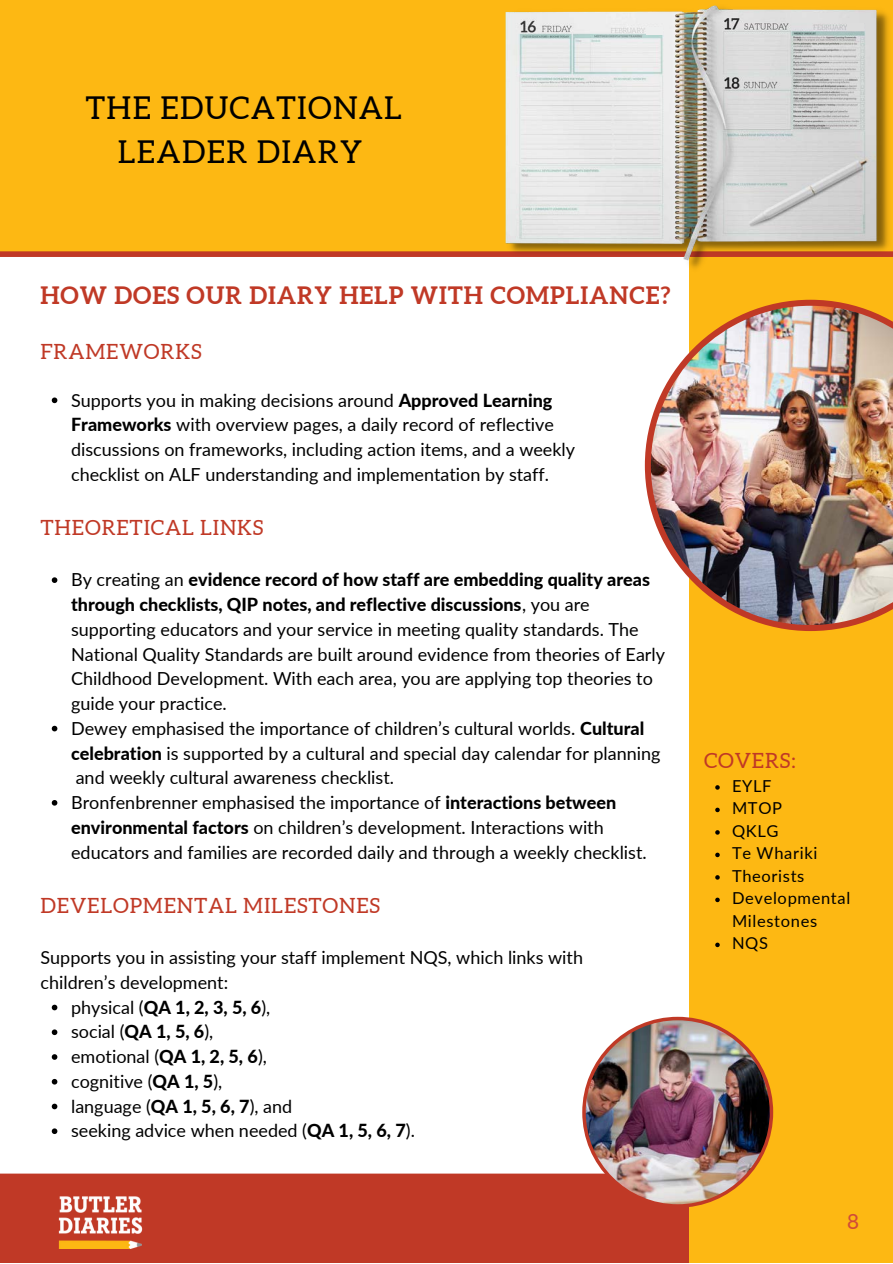
<style>
.page{position:relative;width:893px;height:1264px;background:#fff}
.page>*{position:absolute;margin:0;border:0;box-sizing:border-box;transform-origin:0 0}
.t1{font:31.5px/43.8px "Aleo";letter-spacing:.04em;color:#000;text-align:center}
.t2{font:700 24px "Aleo";letter-spacing:.04em;color:#c03926}
.t3{font:21px "Aleo";letter-spacing:.04em;color:#c03926}
.t4{font:21px "Aleo";color:#d14b38}
.t5{font:18px/24.8px "Lato";color:#000}
.t6{font:16.5px/22.5px "Lato";letter-spacing:.04em;color:#000}
.s1{font-weight:800}
</style>
<div class="page">
<div style="left:0;top:0;width:892px;height:254px;background:#fdb813"></div>
<div style="left:688px;top:254px;width:204px;height:1008px;background:#fdb813"></div>
<div style="left:0;top:1173px;width:892px;height:6px;background:#c03926"></div>
<div style="left:0;top:1179px;width:892px;height:83px;background:#c03926"></div>
<div style="left:688px;top:1150px;width:204px;height:112px;background:#fdb813"></div>
<svg style="left:52px;top:577px;width:5px;height:6px"></svg>
<svg style="left:52px;top:725px;width:5px;height:6px"></svg>
<svg style="left:52px;top:800px;width:5px;height:5px"></svg>
<svg style="left:52px;top:1004px;width:5px;height:6px"></svg>
<svg style="left:52px;top:1029px;width:5px;height:6px"></svg>
<svg style="left:52px;top:1054px;width:5px;height:5px"></svg>
<svg style="left:52px;top:1078px;width:5px;height:6px"></svg>
<svg style="left:52px;top:1103px;width:5px;height:6px"></svg>
<svg style="left:52px;top:1128px;width:5px;height:5px"></svg>
<div style="left:0;top:251px;width:892px;height:6px;background:#c03926"></div>
<img style="left:505px;top:5px;width:387px;height:269px">
<div style="left:847px;top:24px;width:16px;height:7px;background:#ddd"></div>
<div style="left:645px;top:27px;width:17px;height:8px;background:#eeefef"></div>
<img style="left:58px;top:1196px;width:84px;height:52px">
<svg style="left:52px;top:397px;width:5px;height:6px"></svg>
<svg style="left:715px;top:785px;width:4px;height:4px"></svg>
<svg style="left:715px;top:807px;width:4px;height:5px"></svg>
<svg style="left:715px;top:830px;width:4px;height:4px"></svg>
<svg style="left:715px;top:852px;width:4px;height:5px"></svg>
<svg style="left:715px;top:875px;width:4px;height:4px"></svg>
<svg style="left:715px;top:897px;width:4px;height:5px"></svg>
<svg style="left:715px;top:942px;width:4px;height:5px"></svg>
<img style="left:644px;top:300px;width:248px;height:331px">
<img style="left:582px;top:1016px;width:191px;height:191px">
<p class="t1" style="left:86px;top:85px;width:318px">THE EDUCATIONAL<br>LEADER DIARY</p>
<p class="t2" style="left:40px;top:281px;width:631px">HOW DOES OUR DIARY HELP WITH COMPLIANCE?</p>
<p class="t3" style="left:40px;top:339px;width:163px">FRAMEWORKS</p>
<p class="t5" style="left:71px;top:387px;width:505px">Supports you in making decisions around <span class="s1">Approved Learning Frameworks</span> with overview pages, a daily record of reflective discussions on frameworks, including action items, and a weekly checklist on ALF understanding and implementation by staff.</p>
<p class="t3" style="left:40px;top:516px;width:224px">THEORETICAL LINKS</p>
<p class="t5" style="left:71px;top:567px;width:595px">By creating an <span class="s1">evidence record of how staff are embedding quality areas through checklists, QIP notes, and reflective discussions</span>, you are supporting educators and your service in meeting quality standards. The National Quality Standards are built around evidence from theories of Early Childhood Development. With each area, you are applying top theories to guide your practice.</p>
<p class="t5" style="left:71px;top:715px;width:591px">Dewey emphasised the importance of children’s cultural worlds. <span class="s1">Cultural celebration</span> is supported by a cultural and special day calendar for planning and weekly cultural awareness checklist.</p>
<p class="t5" style="left:71px;top:789px;width:577px">Bronfenbrenner emphasised the importance of <span class="s1">interactions between environmental factors</span> on children’s development. Interactions with educators and families are recorded daily and through a weekly checklist.</p>
<p class="t3" style="left:40px;top:893px;width:341px">DEVELOPMENTAL MILESTONES</p>
<p class="t5" style="left:40px;top:944px;width:544px">Supports you in assisting your staff implement NQS, which links with children’s development:</p>
<p class="t5" style="left:71px;top:994px;width:201px">physical (<span class="s1">QA 1, 2, 3, 5, 6</span>),</p>
<p class="t5" style="left:71px;top:1019px;width:144px">social (<span class="s1">QA 1, 5, 6</span>),</p>
<p class="t5" style="left:71px;top:1043px;width:197px">emotional (<span class="s1">QA 1, 2, 5, 6</span>),</p>
<p class="t5" style="left:71px;top:1068px;width:153px">cognitive (<span class="s1">QA 1, 5</span>),</p>
<p class="t5" style="left:71px;top:1093px;width:223px">language (<span class="s1">QA 1, 5, 6, 7</span>), and</p>
<p class="t5" style="left:71px;top:1118px;width:345px">seeking advice when needed (<span class="s1">QA 1, 5, 6, 7</span>).</p>
<p class="t3" style="left:704px;top:749px;width:93px">COVERS:</p>
<p class="t6" style="left:732px;top:774px;width:41px">EYLF</p>
<p class="t6" style="left:732px;top:796px;width:52px">MTOP</p>
<p class="t6" style="left:732px;top:819px;width:48px">QKLG</p>
<p class="t6" style="left:732px;top:841px;width:87px">Te Whariki</p>
<p class="t6" style="left:732px;top:864px;width:74px">Theorists</p>
<p class="t6" style="left:732px;top:886px;width:120px">Developmental<br>Milestones</p>
<p class="t6" style="left:732px;top:931px;width:37px">NQS</p>
<p class="t4" style="left:847px;top:1209px;width:13px">8</p>
</div>
